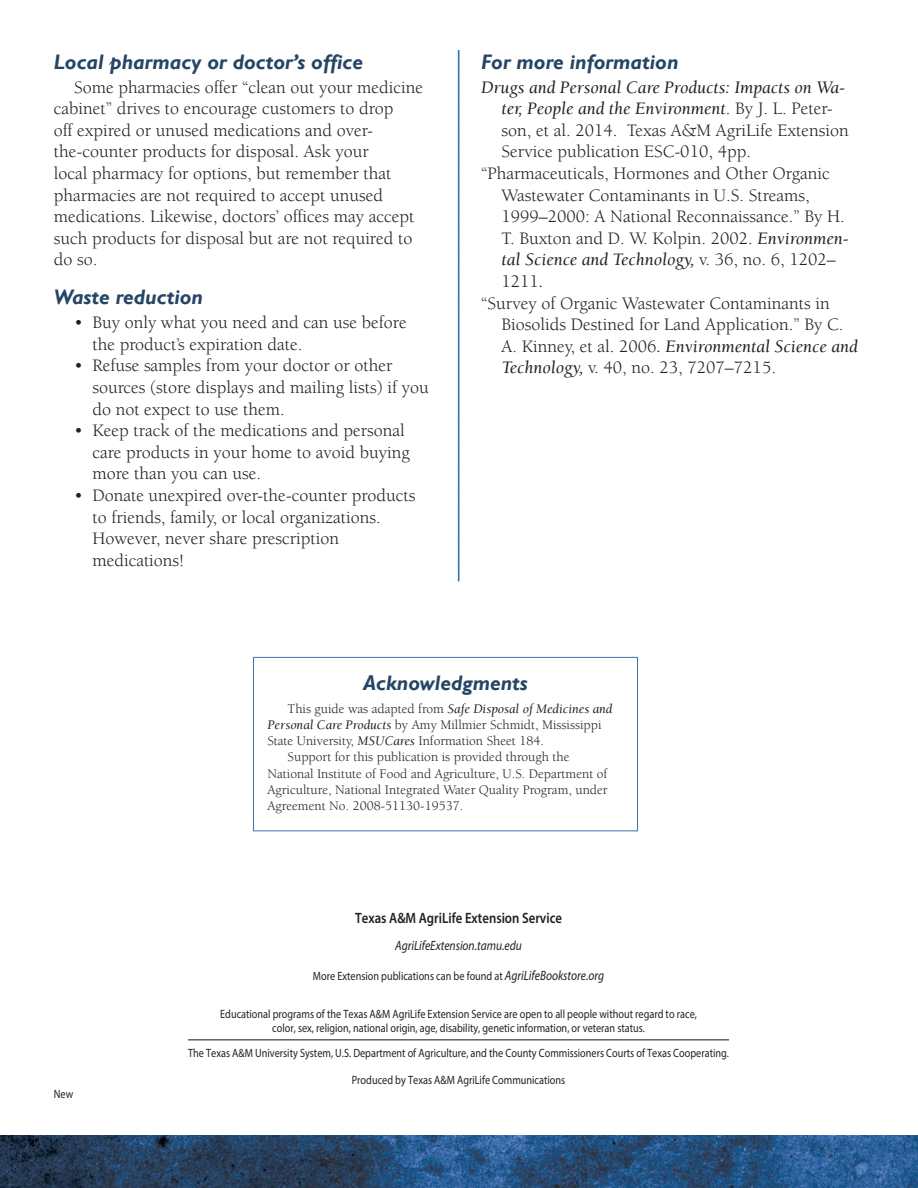
<style>
.page{position:relative;width:918px;height:1188px;background:#fff}
.page>*{position:absolute;margin:0;border:0;box-sizing:border-box;transform-origin:0 0}
.subhed_W-space_B___A{font:italic 700 21px "Gill Sans";color:#264565}
.Body_type_With_parag{font:18px/21.6px "Berkeley";color:#231f20}
.HANGING_INDENT{font:18px/21.6px "Berkeley";color:#231f20}
.TX_A_M_AgLf_Extensio{font:600 15px "Myriad Pro";color:#231f20;scale:.85 1}
.Body_type_With_parag-2{font:13.5px/16.2px "Berkeley";color:#231f20}
.web_links_all_ital{font:italic 13.5px "Myriad Pro";color:#231f20;scale:.85 1}
.EOE____Educational_p{font:12px/14.4px "Myriad Pro";color:#231f20;text-align:center;scale:.85 1}
.EOE___new__cooperati{font:12px "Myriad Pro";color:#231f20;scale:.85 1}
.Produced_by_TAG__Myr{font:12px "Myriad Pro";color:#231f20;scale:.85 1}
.s1{font-style:italic}
.s2{font-style:italic;font-size:13.5px}
</style>
<div class="page">
<img style="left:0;top:1135px;width:918px;height:53px">
<svg style="left:458px;top:50px;width:2px;height:531px"></svg>
<hr style="left:188px;top:1040px;width:541px;height:1px;background:#231f20">
<div style="left:253px;top:657px;width:385px;height:174px;border:1px solid #3971b1"></div>
<p class="subhed_W-space_B___A" style="left:54px;top:49px;width:311px">Local pharmacy or doctor’s office</p>
<p class="Body_type_With_parag" style="left:54px;top:77px;width:371px;text-indent:20px">Some pharmacies offer “clean out your medicine cabinet” drives to encourage customers to drop<br>off expired or unused medications and over&shy;the-counter products for disposal. Ask your<br>local pharmacy for options, but remember that pharmacies are not required to accept unused medications. Likewise, doctors’ offices may accept such products for disposal but are not required to do so.</p>
<p class="subhed_W-space_B___A" style="left:54px;top:285px;width:151px">Waste reduction</p>
<p class="Body_type_With_parag" style="left:92px;top:312px;width:316px;text-indent:-18px">• Buy only what you need and can use before the product’s expiration date.</p>
<p class="Body_type_With_parag" style="left:92px;top:355px;width:338px;text-indent:-18px">• Refuse samples from your doctor or other sources (store displays and mailing lists) if you do not expect to use them.</p>
<p class="Body_type_With_parag" style="left:92px;top:420px;width:319px;text-indent:-18px">• Keep track of the medications and personal care products in your home to avoid buying more than you can use.</p>
<p class="Body_type_With_parag" style="left:92px;top:485px;width:325px;text-indent:-18px">• Donate unexpired over-the-counter products to friends, family, or local organizations.<br>However, never share prescription medications!</p>
<p class="subhed_W-space_B___A" style="left:481px;top:49px;width:199px">For more information</p>
<p class="HANGING_INDENT" style="left:502px;top:77px;width:349px;text-indent:-20px"><span class="s1">Drugs and Personal Care Products: Impacts on Wa&shy;ter, People and the Environment</span>. By J. L. Peter&shy;son, et al. 2014. Texas A&amp;M AgriLife Extension Service publication ESC-010, 4pp.</p>
<p class="HANGING_INDENT" style="left:502px;top:163px;width:349px;text-indent:-20px">“Pharmaceuticals, Hormones and Other Organic Wastewater Contaminants in U.S. Streams, 1999–2000: A National Reconnaissance.” By H.<br>T. Buxton and D. W. Kolpin. 2002. <span class="s1">Environmen&shy;tal Science and Technology,</span> v. 36, no. 6, 1202– 1211<span class="s1">.</span></p>
<p class="HANGING_INDENT" style="left:502px;top:293px;width:358px;text-indent:-20px">“Survey of Organic Wastewater Contaminants in Biosolids Destined for Land Application.” By C.<br>A. Kinney, et al. 2006<span class="s1">. Environmental Science and Technology,</span> v. 40, no. 23, 7207–7215.</p>
<p class="subhed_W-space_B___A" style="left:363px;top:671px;width:166px">Acknowledgments</p>
<p class="Body_type_With_parag-2" style="left:267px;top:701px;width:347px;text-indent:20px">This guide was adapted from <span class="s1">Safe Disposal of Medicines and<br>Personal Care Products</span> by Amy Millmier Schmidt, Mississippi<br>State University, <span class="s1">MSUCares</span> Information Sheet 184.</p>
<p class="Body_type_With_parag-2" style="left:267px;top:749px;width:342px;text-indent:20px">Support for this publication is provided through the National Institute of Food and Agriculture, U.S. Department of Agriculture, National Integrated Water Quality Program, under Agreement No. 2008-51130-19537.</p>
<p class="EOE____Educational_p" style="left:54px;top:1087px;width:25px">New</p>
<p class="TX_A_M_AgLf_Extensio" style="left:355px;top:908px;width:245px">Texas A&amp;M AgriLife Extension Service</p>
<p class="web_links_all_ital" style="left:395px;top:937px;width:151px">AgriLifeExtension.tamu.edu</p>
<p class="Produced_by_TAG__Myr" style="left:313px;top:969px;width:344px">More Extension publications can be found at <span class="s2">AgriLifeBookstore.org</span></p>
<p class="EOE____Educational_p" style="left:220px;top:1007px;width:562px">Educational programs of the Texas A&amp;M AgriLife Extension Service are open to all people without regard to race, color, sex, religion, national origin, age, disability, genetic information, or veteran status.</p>
<p class="EOE___new__cooperati" style="left:188px;top:1046px;width:638px">The Texas A&amp;M University System, U.S. Department of Agriculture, and the County Commissioners Courts of Texas Cooperating.</p>
<p class="Produced_by_TAG__Myr" style="left:352px;top:1073px;width:253px">Produced by Texas A&amp;M AgriLife Communications</p>
</div>
